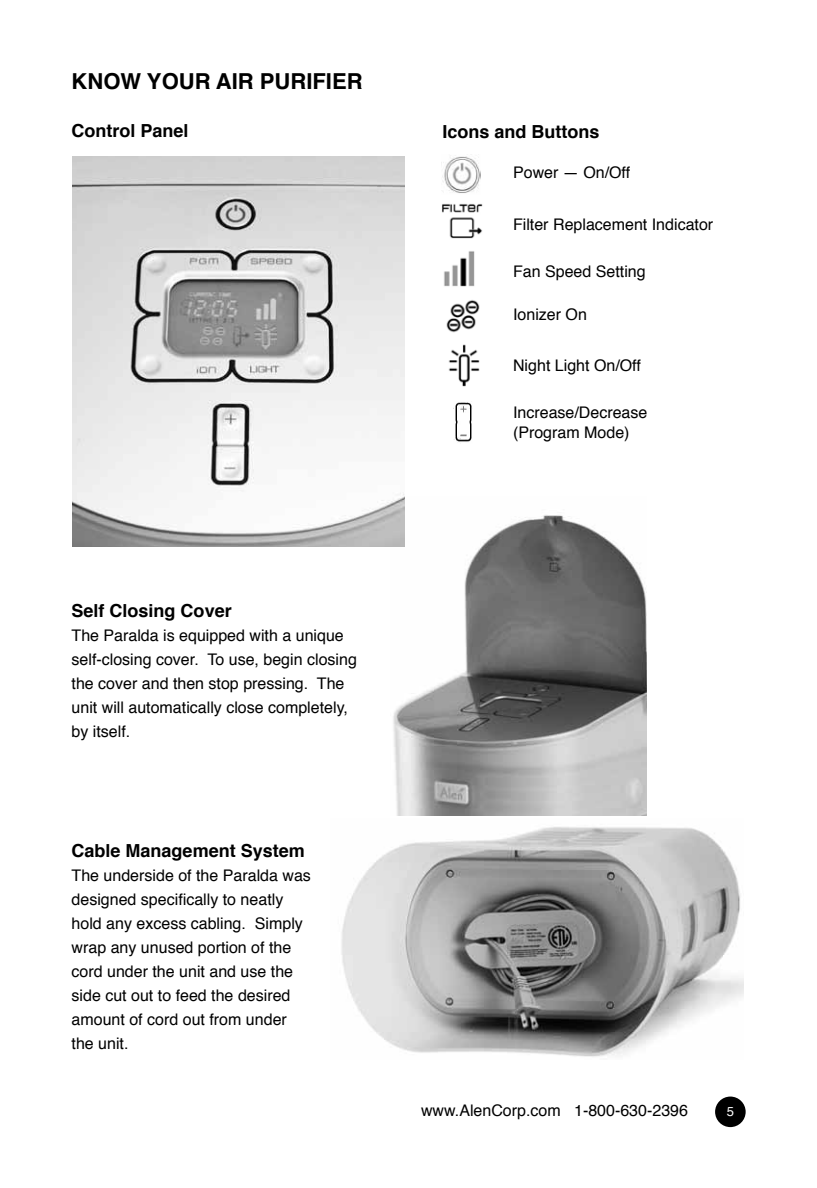
<style>
.page{position:relative;width:817px;height:1188px;background:#fff}
.page>*{position:absolute;margin:0;border:0;box-sizing:border-box;transform-origin:0 0}
.t1{font:700 22px "Helvetica";color:#000}
.t2{font:700 18px "Helvetica";color:#000}
.t3{font:16px/24px "Helvetica";color:#000}
.t4{font:13px "Helvetica";color:#fff}
</style>
<div class="page">
<div style="left:715px;top:1097px;width:30px;height:30px;background:#000;border-radius:50%"></div>
<img style="left:441px;top:156px;width:39px;height:37px">
<img style="left:442px;top:204px;width:41px;height:35px">
<img style="left:444px;top:251px;width:31px;height:36px">
<img style="left:446px;top:300px;width:34px;height:33px">
<img style="left:448px;top:344px;width:32px;height:43px">
<img style="left:453px;top:402px;width:19px;height:40px">
<img style="left:390px;top:515px;width:257px;height:301px">
<img style="left:72px;top:156px;width:333px;height:390px">
<img style="left:341px;top:827px;width:402px;height:230px">
<h1 class="t1" style="left:72px;top:63px;width:276px">Know your air purifier</h1>
<p class="t2" style="left:72px;top:116px;width:119px">Control Panel</p>
<p class="t2" style="left:442px;top:117px;width:159px">Icons and Buttons</p>
<p class="t3" style="left:513px;top:161px;width:119px">Power — On/Off</p>
<p class="t3" style="left:513px;top:213px;width:202px">Filter Replacement Indicator</p>
<p class="t3" style="left:513px;top:260px;width:134px">Fan Speed Setting</p>
<p class="t3" style="left:513px;top:303px;width:75px">Ionizer On</p>
<p class="t3" style="left:513px;top:354px;width:129px">Night Light On/Off</p>
<p class="t3" style="left:513px;top:404px;width:136px;line-height:19.2px">Increase/Decrease (Program Mode)</p>
<p class="t2" style="left:72px;top:596px;width:162px">Self Closing Cover</p>
<p class="t3" style="left:72px;top:623px;width:287px">The Paralda is equipped with a unique self-closing cover. To use, begin closing the cover and then stop pressing. The unit will automatically close completely, by itself.</p>
<p class="t2" style="left:72px;top:836px;width:235px">Cable Management System</p>
<p class="t3" style="left:72px;top:863px;width:241px">The underside of the Paralda was designed specifically to neatly hold any excess cabling. Simply wrap any unused portion of the cord under the unit and use the side cut out to feed the desired amount of cord out from under the unit.</p>
<p class="t3" style="left:421px;top:1099px;width:268px">www.AlenCorp.com 1-800-630-2396</p>
<p class="t4" style="left:726px;top:1101px;width:9px">5</p>
</div>
